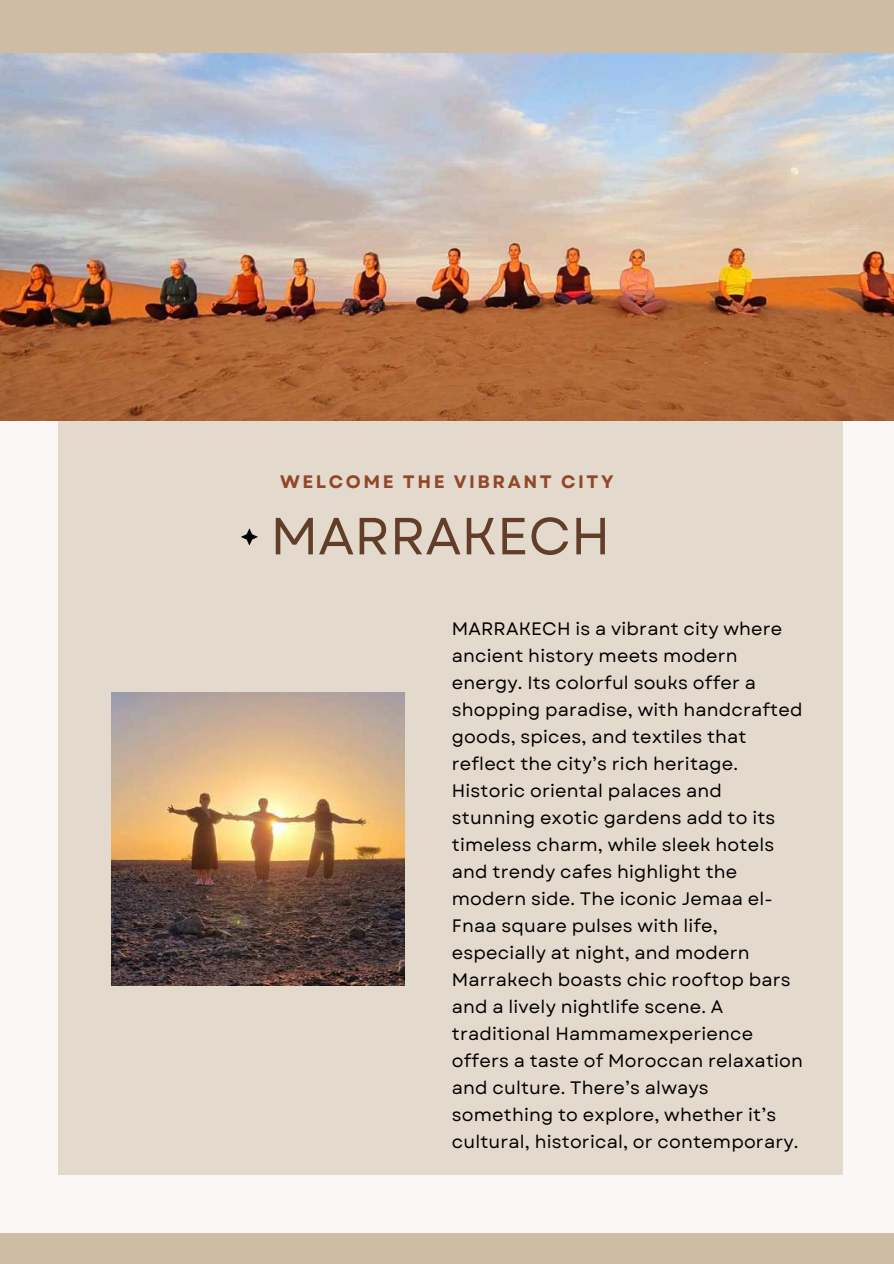
<style>
.page{position:relative;width:894px;height:1264px;background:#fff}
.page>*{position:absolute;margin:0;border:0;box-sizing:border-box;transform-origin:0 0}
.t1{font:52.05px "Garet";color:#623d29}
.t2{font:18px/27px "Garet";letter-spacing:.01em;color:#000}
.t3{font:700 18px "Garet";letter-spacing:.14em;color:#914728}
</style>
<div class="page">
<div style="left:0;top:0;width:893px;height:1263px;background:#faf7f5"></div>
<div style="left:0;top:0;width:893px;height:127px;background:#cebca5"></div>
<div style="left:0;top:1232px;width:893px;height:31px;background:#cebca5"></div>
<div style="left:58px;top:363px;width:784px;height:811px;background:#e4d9cd"></div>
<img style="left:0;top:54px;width:893px;height:366px">
<img style="left:111px;top:692px;width:293px;height:293px">
<svg style="left:241px;top:528px;width:17px;height:17px"></svg>
<p class="t3" style="left:280px;top:470px;width:335px">WELCOME THE VIBRANT CITY</p>
<h1 class="t1" style="left:270px;top:504px;width:341px">MARRAKECH</h1>
<p class="t2" style="left:451px;top:615px;width:352px">MARRAKECH is a vibrant city where ancient history meets modern energy. Its colorful souks offer a shopping paradise, with handcrafted goods, spices, and textiles that reflect the city’s rich heritage.<br>Historic oriental palaces and stunning exotic gardens add to its timeless charm, while sleek hotels and trendy cafes highlight the modern side. The iconic Jemaa el-Fnaa square pulses with life, especially at night, and modern Marrakech boasts chic rooftop bars and a lively nightlife scene. A traditional Hammamexperience offers a taste of Moroccan relaxation and culture. There’s always something to explore, whether it’s cultural, historical, or contemporary.</p>
</div>
